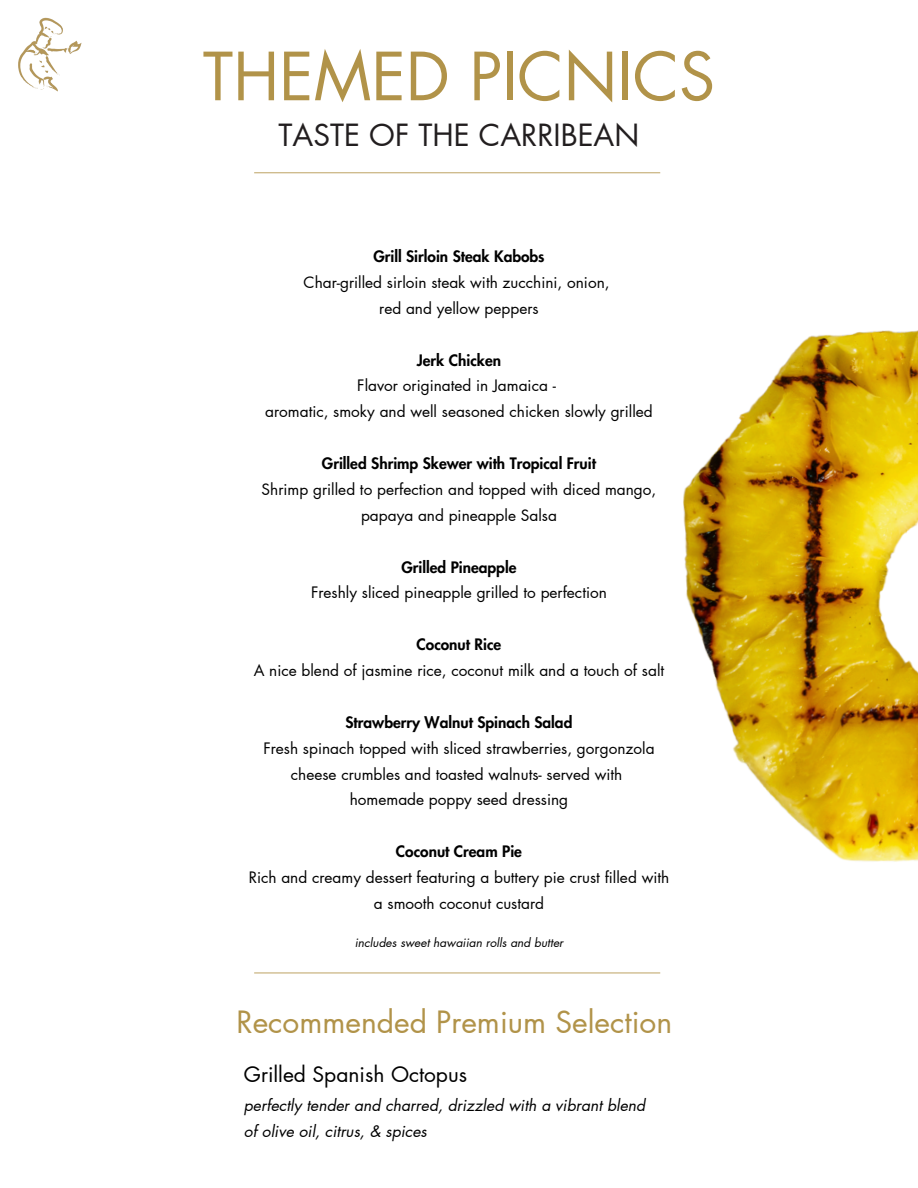
<style>
.page{position:relative;width:918px;height:1188px;background:#fff}
.page>*{position:absolute;margin:0;border:0;box-sizing:border-box;transform-origin:0 0}
.t1{font:64.5px "Futura LT Pro";color:#b19349}
.t2{font:30px "Futura LT Pro";color:#b19349}
.t3{font:29.85px "Futura LT Pro";color:#221e1f}
.t4{font:21px "Futura LT Pro";color:#000}
.t5{font:italic 15.75px/25.8px "Futura LT Pro";color:#000}
.t6{font:15.45px/25.8px "Futura LT Pro";color:#000;text-align:center}
.t7{font:italic 12px "Futura LT Pro";color:#000}
.s1{font-weight:800}
</style>
<div class="page">
<hr style="left:254px;top:172px;width:406px;height:1px;background:#c4ad74">
<hr style="left:254px;top:972px;width:406px;height:2px;background:#c4ad74">
<img style="left:18px;top:18px;width:63px;height:74px">
<img style="left:621px;top:172px;width:297px;height:690px">
<p class="t1" style="left:203px;top:47px;width:514px">THEMED PICNICS</p>
<h1 class="t3" style="left:279px;top:121px;width:362px">TASTE OF THE CARRIBEAN</h1>
<h2 class="t6" style="left:304px;top:244px;width:307px"><span class="s1">Grill Sirloin Steak Kabobs<br></span>Char-grilled sirloin steak with zucchini, onion, red and yellow peppers</h2>
<p class="t6" style="left:265px;top:348px;width:389px"><span class="s1">Jerk Chicken<br></span>Flavor originated in Jamaica -<br>aromatic, smoky and well seasoned chicken slowly grilled</p>
<p class="t6" style="left:262px;top:451px;width:396px"><span class="s1">Grilled Shrimp Skewer with Tropical Fruit<br></span>Shrimp grilled to perfection and topped with diced mango, papaya and pineapple Salsa</p>
<h4 class="t6" style="left:311px;top:555px;width:297px"><span class="s1">Grilled Pineapple<br></span>Freshly sliced pineapple grilled to perfection</h4>
<h4 class="t6" style="left:254px;top:632px;width:412px"><span class="s1">Coconut Rice<br></span>A nice blend of jasmine rice, coconut milk and a touch of salt</h4>
<h4 class="t6" style="left:263px;top:710px;width:393px"><span class="s1">Strawberry Walnut Spinach Salad<br></span>Fresh spinach topped with sliced strawberries, gorgonzola cheese crumbles and toasted walnuts- served with homemade poppy seed dressing</h4>
<h4 class="t6" style="left:249px;top:839px;width:422px"><span class="s1">Coconut Cream Pie<br></span>Rich and creamy dessert featuring a buttery pie crust filled with a smooth coconut custard</h4>
<h4 class="t7" style="left:355px;top:938px;width:210px">includes sweet hawaiian rolls and butter</h4>
<h4 class="t2" style="left:236px;top:1008px;width:437px">Recommended Premium Selection</h4>
<h4 class="t4" style="left:244px;top:1064px;width:225px">Grilled Spanish Octopus</h4>
<h4 class="t5" style="left:244px;top:1093px;width:403px">perfectly tender and charred, drizzled with a vibrant blend of olive oil, citrus, &amp; spices</h4>
</div>
